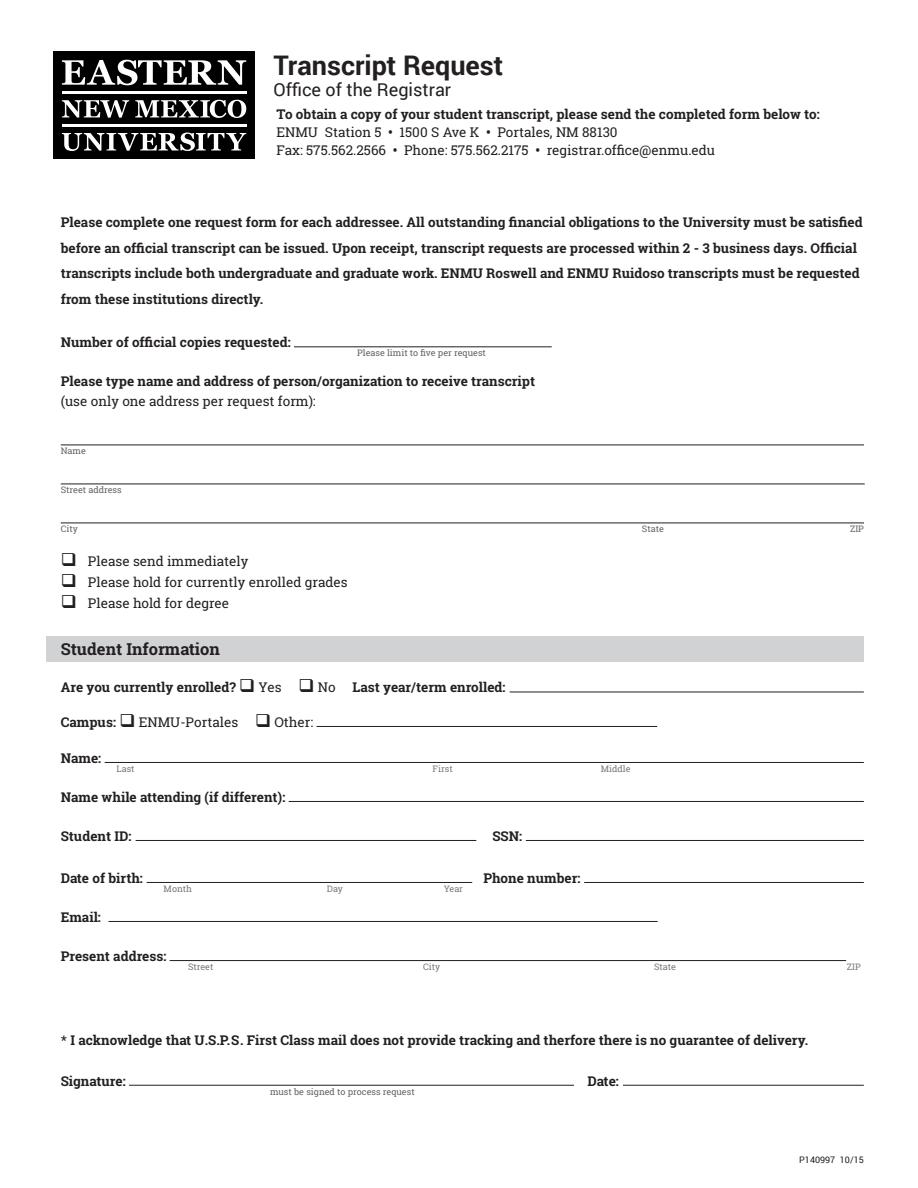
<style>
.page{position:relative;width:918px;height:1188px;background:#fff}
.page>*{position:absolute;margin:0;border:0;box-sizing:border-box;transform-origin:0 0}
.t1{font:700 27px "Roboto";color:#231f20}
.t2{font:18px "Roboto";color:#231f20}
.t3{font:700 16.5px "Roboto Slab";color:#231f20}
.t4{font:700 13.5px/25.5px "Roboto Slab";color:#231f20}
.t5{font:13.5px "Roboto Slab";color:#231f20}
.t6{font:9px "Roboto Slab";color:#636366}
.t7{font:9px "Roboto Slab";color:#76787b}
.t8{font:9px "Roboto";color:#231f20}
.s1{font-weight:700}
.s2{font-weight:400}
</style>
<div class="page">
<div style="left:46px;top:636px;width:818px;height:26px;background:#d1d2d4"></div>
<hr style="left:294px;top:346px;width:258px;height:1px;background:#231f20">
<hr style="left:61px;top:445px;width:803px;height:1px;background:#231f20">
<hr style="left:61px;top:484px;width:804px;height:1px;background:#231f20">
<hr style="left:61px;top:523px;width:803px;height:1px;background:#231f20">
<hr style="left:510px;top:692px;width:354px;height:1px;background:#231f20">
<hr style="left:317px;top:726px;width:340px;height:1px;background:#231f20">
<hr style="left:105px;top:762px;width:759px;height:1px;background:#231f20">
<hr style="left:289px;top:801px;width:575px;height:1px;background:#231f20">
<hr style="left:136px;top:840px;width:340px;height:1px;background:#231f20">
<hr style="left:526px;top:840px;width:338px;height:1px;background:#231f20">
<hr style="left:147px;top:882px;width:325px;height:1px;background:#231f20">
<hr style="left:584px;top:882px;width:280px;height:1px;background:#231f20">
<hr style="left:108px;top:921px;width:550px;height:1px;background:#231f20">
<hr style="left:170px;top:960px;width:676px;height:1px;background:#231f20">
<hr style="left:129px;top:1085px;width:445px;height:1px;background:#231f20">
<hr style="left:623px;top:1085px;width:241px;height:1px;background:#231f20">
<div style="left:53px;top:52px;width:202px;height:107px;background:#000"></div>
<hr style="left:62px;top:124px;width:184px;height:2px;background:#fff">
<hr style="left:62px;top:91px;width:184px;height:2px;background:#fff">
<svg style="left:62px;top:60px;width:184px;height:25px"></svg>
<svg style="left:62px;top:100px;width:67px;height:18px"></svg>
<svg style="left:135px;top:100px;width:111px;height:18px"></svg>
<svg style="left:62px;top:133px;width:184px;height:18px"></svg>
<p class="t1" style="left:274px;top:47px;width:231px">Transcript Request</p>
<p class="t2" style="left:274px;top:77px;width:179px">Office of the Registrar</p>
<p class="t4" style="left:277px;top:102px;width:545px">To obtain a copy of your student transcript, please send the completed form below to:</p>
<p class="t5" style="left:277px;top:123px;width:343px">ENMU Station 5 <span class="s1">•</span> 1500 S Ave K <span class="s1">•</span> Portales, NM 88130</p>
<p class="t5" style="left:277px;top:141px;width:440px">Fax: 575.562.2566 <span class="s1">•</span> Phone: 575.562.2175 <span class="s1">•</span> registrar.office@enmu.edu</p>
<p class="t4" style="left:61px;top:209px;width:803px">Please complete one request form for each addressee. All outstanding financial obligations to the University must be satisfied before an official transcript can be issued. Upon receipt, transcript requests are processed within 2 - 3 business days. Official transcripts include both undergraduate and graduate work. ENMU Roswell and ENMU Ruidoso transcripts must be requested from these institutions directly.</p>
<p class="t4" style="left:61px;top:329px;width:231px">Number of official copies requested:</p>
<p class="t6" style="left:357px;top:347px;width:130px">Please limit to five per request</p>
<p class="t4" style="left:61px;top:371px;width:476px;line-height:19.5px">Please type name and address of person/organization to receive transcript <span class="s2">(use only one address per request form):</span></p>
<p class="t6" style="left:61px;top:445px;width:27px">Name</p>
<p class="t6" style="left:61px;top:484px;width:63px">Street address</p>
<p class="t6" style="left:61px;top:522px;width:19px">City</p>
<p class="t6" style="left:642px;top:522px;width:23px">State</p>
<p class="t6" style="left:850px;top:522px;width:15px">ZIP</p>
<p class="t5" style="left:61px;top:552px;width:189px">❑ Please send immediately</p>
<p class="t5" style="left:61px;top:573px;width:289px">❑ Please hold for currently enrolled grades</p>
<p class="t5" style="left:61px;top:594px;width:170px">❑ Please hold for degree</p>
<p class="t3" style="left:61px;top:638px;width:161px">Student Information</p>
<p class="t4" style="left:61px;top:675px;width:446px">Are you currently enrolled? ❑ <span class="s2">Yes</span> ❑ <span class="s2">No</span> Last year/term enrolled:</p>
<p class="t5" style="left:61px;top:713px;width:254px"><span class="s1">Campus:</span> ❑ ENMU-Portales ❑ Other:</p>
<p class="t4" style="left:61px;top:745px;width:42px">Name:</p>
<p class="t7" style="left:116px;top:762px;width:20px">Last</p>
<p class="t7" style="left:433px;top:762px;width:22px">First</p>
<p class="t7" style="left:601px;top:762px;width:31px">Middle</p>
<p class="t4" style="left:61px;top:784px;width:226px">Name while attending (if different):</p>
<p class="t4" style="left:61px;top:823px;width:72px">Student ID:</p>
<p class="t4" style="left:492px;top:823px;width:31px">SSN:</p>
<p class="t4" style="left:61px;top:865px;width:84px">Date of birth:</p>
<p class="t4" style="left:483px;top:865px;width:99px">Phone number:</p>
<p class="t7" style="left:164px;top:882px;width:30px">Month</p>
<p class="t7" style="left:327px;top:882px;width:18px">Day</p>
<p class="t7" style="left:444px;top:882px;width:21px">Year</p>
<p class="t4" style="left:61px;top:904px;width:42px">Email:</p>
<p class="t4" style="left:61px;top:943px;width:107px">Present address:</p>
<p class="t7" style="left:188px;top:961px;width:27px">Street</p>
<p class="t7" style="left:423px;top:961px;width:19px">City</p>
<p class="t7" style="left:654px;top:961px;width:23px">State</p>
<p class="t7" style="left:847px;top:961px;width:15px">ZIP</p>
<p class="t4" style="left:61px;top:1027px;width:749px"><span class="s2">*</span> I acknowledge that U.S.P.S. First Class mail does not provide tracking and therfore there is no guarantee of delivery.</p>
<p class="t4" style="left:61px;top:1068px;width:66px">Signature:</p>
<p class="t4" style="left:587px;top:1068px;width:33px">Date:</p>
<p class="t6" style="left:270px;top:1085px;width:146px">must be signed to process request</p>
<p class="t8" style="left:799px;top:1153px;width:66px">P140997 10/15</p>
</div>
